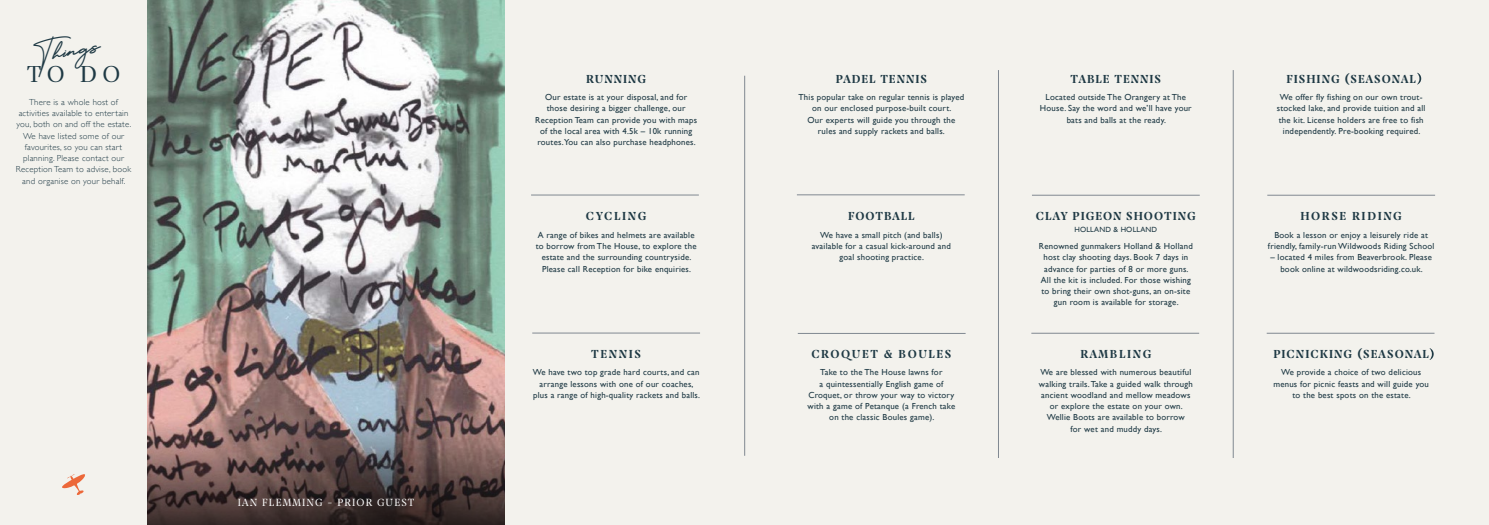
<style>
.page{position:relative;width:1489px;height:525px;background:#fff}
.page>*{position:absolute;margin:0;border:0;box-sizing:border-box;transform-origin:0 0}
.t1{font:32.5px "The Doctor Free Version";color:#1e3944}
.t2{font:25px "Prospectus Std";color:#1e3944}
.t3{font:12.5px "Prospectus Std Bld";letter-spacing:.08em;color:#1e3944}
.t4{font:12.5px "Prospectus Std Bld";letter-spacing:.125em;color:#1e3944}
.t5{font:11.25px "Prospectus Std";letter-spacing:.1em;color:#fff}
.t6{font:8.75px/11.2px "Gill Sans";letter-spacing:.025em;color:#1e3944;text-align:center}
.t7{font:300 8.75px/11.2px "Gill Sans";letter-spacing:.025em;color:#1e3944;text-align:center}
.t8{font:7.5px "Gill Sans";letter-spacing:.025em;color:#1e3944}
</style>
<div class="page">
<div style="left:0;top:0;width:1488px;height:524px;background:#f3f2ed"></div>
<hr style="left:532px;top:332px;width:168px;height:1px;background:#808891">
<hr style="left:998px;top:70px;width:1px;height:388px;background:#808891">
<hr style="left:1232px;top:70px;width:1px;height:388px;background:#808891">
<hr style="left:796px;top:194px;width:168px;height:1px;background:#808891">
<hr style="left:1031px;top:195px;width:168px;height:1px;background:#808891">
<hr style="left:1267px;top:195px;width:167px;height:1px;background:#808891">
<hr style="left:797px;top:333px;width:168px;height:1px;background:#808891">
<hr style="left:1031px;top:333px;width:168px;height:1px;background:#808891">
<hr style="left:1266px;top:333px;width:168px;height:1px;background:#808891">
<hr style="left:531px;top:195px;width:168px;height:1px;background:#808891">
<hr style="left:744px;top:76px;width:1px;height:379px;background:#808891">
<svg style="left:1429px;top:348px;width:4px;height:12px"></svg>
<svg style="left:1417px;top:73px;width:3px;height:11px"></svg>
<svg style="left:62px;top:474px;width:23px;height:21px"></svg>
<img style="left:147px;top:0;width:357px;height:367px">
<svg style="left:147px;top:367px;width:357px;height:157px;background:#725d5c"></svg>
<h1 class="t1" style="left:38px;top:30px;width:59px;rotate:-11deg">Things</h1>
<p class="t7" style="left:16px;top:96px;width:117px">There is a whole host of activities available to entertain you, both on and off the estate.<br>We have listed some of our favourites, so you can start planning. Please contact our<br>Reception Team to advise, book and organise on your behalf.</p>
<h2 class="t2" style="left:27px;top:56px;width:95px">TO DO</h2>
<p class="t5" style="left:238px;top:494px;width:178px">IAN FLEMMING - PRIOR GUEST</p>
<h3 class="t3" style="left:586px;top:69px;width:61px">RUNNING</h3>
<p class="t6" style="left:535px;top:91px;width:163px">Our estate is at your disposal, and for those desiring a bigger challenge, our Reception Team can provide you with maps of the local area with 4.5k – 10k running routes. You can also purchase headphones.</p>
<h3 class="t4" style="left:586px;top:206px;width:62px">CYCLING</h3>
<p class="t6" style="left:535px;top:229px;width:162px">A range of bikes and helmets are available to borrow from The House, to explore the estate and the surrounding countryside.<br>Please call Reception for bike enquiries.</p>
<h3 class="t3" style="left:591px;top:344px;width:51px">TENNIS</h3>
<p class="t6" style="left:533px;top:366px;width:169px">We have two top grade hard courts, and can arrange lessons with one of our coaches, plus a range of high-quality rackets and balls.</p>
<h3 class="t3" style="left:835px;top:69px;width:93px">PADEL TENNIS</h3>
<p class="t6" style="left:798px;top:91px;width:167px">This popular take on regular tennis is played on our enclosed purpose-built court.<br>Our experts will guide you through the rules and supply rackets and balls.</p>
<h3 class="t3" style="left:848px;top:206px;width:68px">FOOTBALL</h3>
<p class="t6" style="left:811px;top:229px;width:140px">We have a small pitch (and balls) available for a casual kick-around and goal shooting practice.</p>
<h3 class="t4" style="left:811px;top:344px;width:142px">CROQUET &amp; BOULES</h3>
<p class="t6" style="left:807px;top:366px;width:149px">Take to the The House lawns for<br>a quintessentially English game of Croquet, or throw your way to victory with a game of Petanque (a French take on the classic Boules game).</p>
<h3 class="t3" style="left:1070px;top:69px;width:92px">TABLE TENNIS</h3>
<p class="t6" style="left:1039px;top:91px;width:153px">Located outside The Orangery at The<br>House. Say the word and we’ll have your bats and balls at the ready.</p>
<h3 class="t3" style="left:1035px;top:206px;width:161px">CLAY PIGEON SHOOTING</h3>
<p class="t8" style="left:1074px;top:224px;width:84px">HOLLAND &amp; HOLLAND</p>
<p class="t6" style="left:1038px;top:240px;width:155px">Renowned gunmakers Holland &amp; Holland host clay shooting days. Book 7 days in advance for parties of 8 or more guns.<br>All the kit is included. For those wishing to bring their own shot-guns, an on-site gun room is available for storage.</p>
<h3 class="t4" style="left:1080px;top:344px;width:72px">RAMBLING</h3>
<p class="t6" style="left:1038px;top:366px;width:155px">We are blessed with numerous beautiful walking trails. Take a guided walk through ancient woodland and mellow meadows or explore the estate on your own.<br>Wellie Boots are available to borrow<br>for wet and muddy days.</p>
<h3 class="t3" style="left:1286px;top:69px;width:131px">FISHING (SEASONAL</h3>
<p class="t6" style="left:1276px;top:91px;width:150px">We offer fly fishing on our own trout&shy;stocked lake, and provide tuition and all the kit. License holders are free to fish independently. Pre-booking required.</p>
<h3 class="t4" style="left:1300px;top:206px;width:103px">HORSE RIDING</h3>
<p class="t6" style="left:1267px;top:229px;width:168px">Book a lesson or enjoy a leisurely ride at friendly, family-run Wildwoods Riding School</p>
<p class="t6" style="left:1270px;top:251px;width:163px">– located 4 miles from Beaverbrook. Please book online at wildwoodsriding.co.uk.</p>
<h3 class="t3" style="left:1273px;top:344px;width:157px">PICNICKING (SEASONAL</h3>
<p class="t6" style="left:1273px;top:366px;width:157px">We provide a choice of two delicious menus for picnic feasts and will guide you to the best spots on the estate.</p>
</div>
